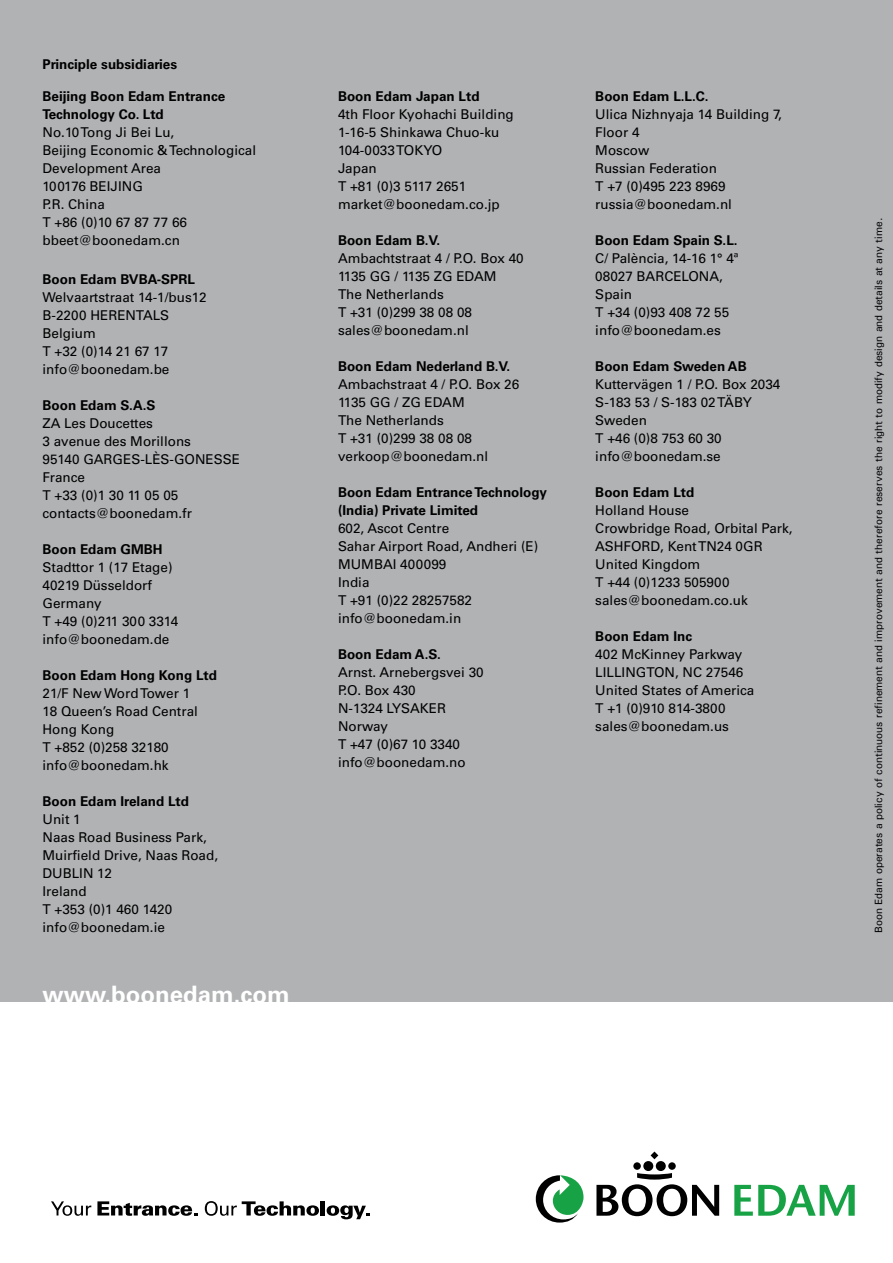
<style>
.page{position:relative;width:893px;height:1263px;background:#fff}
.page>*{position:absolute;margin:0;border:0;box-sizing:border-box;transform-origin:0 0}
.t1{font:700 24px "Univers LT Std";color:#fff}
.t2{font:13.5px/18px "Univers LT Std";color:#000}
.t3{font:700 13.5px/18px "Univers LT Std";color:#000}
.t4{font:500 10.5px "Univers";color:#000}
</style>
<div class="page">
<svg style="left:51px;top:1201px;width:40px;height:15px"></svg>
<svg style="left:97px;top:1201px;width:101px;height:15px"></svg>
<svg style="left:205px;top:1201px;width:114px;height:15px"></svg>
<hr style="left:321px;top:1201px;width:4px;height:14px;background:#000">
<svg style="left:327px;top:1205px;width:43px;height:14px"></svg>
<svg style="left:734px;top:1185px;width:121px;height:31px"></svg>
<svg style="left:536px;top:1175px;width:47px;height:47px"></svg>
<div style="left:643px;top:1161px;width:10px;height:10px;background:#000;border-radius:50%"></div>
<div style="left:633px;top:1162px;width:8px;height:8px;background:#000;border-radius:50%"></div>
<div style="left:656px;top:1161px;width:10px;height:10px;background:#000;border-radius:50%"></div>
<div style="left:668px;top:1162px;width:8px;height:8px;background:#000;border-radius:50%"></div>
<svg style="left:651px;top:1151px;width:7px;height:8px"></svg>
<svg style="left:596px;top:1173px;width:123px;height:43px"></svg>
<div style="left:0;top:0;width:893px;height:1001px;background:#b1b2b4"></div>
<p class="t3" style="left:43px;top:56px;width:136px">Principle subsidiaries</p>
<p class="t3" style="left:43px;top:87px;width:184px">Beijing Boon Edam Entrance<br>Technology Co. Ltd</p>
<p class="t2" style="left:43px;top:123px;width:215px">No.10 Tong Ji Bei Lu,<br>Beijing Economic &amp; Technological<br>Development Area<br>100176 BEIJING<br>P.R. China<br>T +86 (0)10 67 87 77 66 bbeet@boonedam.cn</p>
<p class="t3" style="left:43px;top:271px;width:154px">Boon Edam BVBA-SPRL</p>
<p class="t2" style="left:43px;top:289px;width:166px">Welvaartstraat 14-1/bus12<br>B-2200 HERENTALS<br>Belgium<br>T +32 (0)14 21 67 17 info@boonedam.be</p>
<p class="t3" style="left:43px;top:397px;width:114px">Boon Edam S.A.S</p>
<p class="t2" style="left:43px;top:415px;width:199px">ZA Les Doucettes<br>3 avenue des Morillons<br>95140 GARGES-LÈS-GONESSE<br>France<br>T +33 (0)1 30 11 05 05 contacts@boonedam.fr</p>
<p class="t3" style="left:43px;top:541px;width:122px">Boon Edam GMBH</p>
<p class="t2" style="left:43px;top:559px;width:137px">Stadttor 1 (17 Etage)<br>40219 Düsseldorf<br>Germany<br>T +49 (0)211 300 3314 info@boonedam.de</p>
<p class="t3" style="left:43px;top:667px;width:176px">Boon Edam Hong Kong Ltd</p>
<p class="t2" style="left:43px;top:685px;width:157px">21/F New Word Tower 1<br>18 Queen’s Road Central<br>Hong Kong<br>T +852 (0)258 32180 info@boonedam.hk</p>
<p class="t3" style="left:43px;top:793px;width:148px">Boon Edam Ireland Ltd</p>
<p class="t2" style="left:43px;top:811px;width:177px">Unit 1<br>Naas Road Business Park,<br>Muirfield Drive, Naas Road,<br>DUBLIN 12<br>Ireland<br>T +353 (0)1 460 1420 info@boonedam.ie</p>
<h1 class="t1" style="left:43px;top:980px;width:249px">www.boonedam.com</h1>
<p class="t3" style="left:338px;top:87px;width:143px">Boon Edam Japan Ltd</p>
<p class="t2" style="left:338px;top:105px;width:177px">4th Floor Kyohachi Building<br>1-16-5 Shinkawa Chuo-ku<br>104-0033 TOKYO<br>Japan<br>T +81 (0)3 5117 2651 market@boonedam.co.jp</p>
<p class="t3" style="left:338px;top:231px;width:104px">Boon Edam B.V.</p>
<p class="t2" style="left:338px;top:249px;width:187px">Ambachtstraat 4 / P.O. Box 40<br>1135 GG / 1135 ZG EDAM<br>The Netherlands<br>T +31 (0)299 38 08 08 sales@boonedam.nl</p>
<p class="t3" style="left:338px;top:357px;width:174px">Boon Edam Nederland B.V.</p>
<p class="t2" style="left:338px;top:375px;width:183px">Ambachstraat 4 / P.O. Box 26<br>1135 GG / ZG EDAM<br>The Netherlands<br>T +31 (0)299 38 08 08 verkoop@boonedam.nl</p>
<p class="t3" style="left:338px;top:483px;width:210px">Boon Edam Entrance Technology (India) Private Limited</p>
<p class="t2" style="left:338px;top:519px;width:202px">602, Ascot Centre<br>Sahar Airport Road, Andheri (E)<br>MUMBAI 400099<br>India<br>T +91 (0)22 28257582 info@boonedam.in</p>
<p class="t3" style="left:338px;top:645px;width:104px">Boon Edam A.S.</p>
<p class="t2" style="left:338px;top:663px;width:147px">Arnst. Arnebergsvei 30<br>P.O. Box 430<br>N-1324 LYSAKER<br>Norway<br>T +47 (0)67 10 3340 info@boonedam.no</p>
<p class="t3" style="left:595px;top:87px;width:115px">Boon Edam L.L.C.</p>
<p class="t2" style="left:595px;top:105px;width:188px">Ulica Nizhnyaja 14 Building 7,<br>Floor 4<br>Moscow<br>Russian Federation<br>T +7 (0)495 223 8969 russia@boonedam.nl</p>
<p class="t3" style="left:595px;top:231px;width:144px">Boon Edam Spain S.L.</p>
<p class="t2" style="left:595px;top:249px;width:145px">C/ Palència, 14-16 1° 4ª<br>08027 BARCELONA,<br>Spain<br>T +34 (0)93 408 72 55 info@boonedam.es</p>
<p class="t3" style="left:595px;top:357px;width:153px">Boon Edam Sweden AB</p>
<p class="t2" style="left:595px;top:375px;width:187px">Kuttervägen 1 / P.O. Box 2034<br>S-183 53 / S-183 02 TÄBY<br>Sweden<br>T +46 (0)8 753 60 30 info@boonedam.se</p>
<p class="t3" style="left:595px;top:483px;width:101px">Boon Edam Ltd</p>
<p class="t2" style="left:595px;top:501px;width:199px">Holland House<br>Crowbridge Road, Orbital Park,<br>ASHFORD, Kent TN24 0GR<br>United Kingdom<br>T +44 (0)1233 505900 sales@boonedam.co.uk</p>
<p class="t3" style="left:595px;top:627px;width:98px">Boon Edam Inc</p>
<p class="t2" style="left:595px;top:645px;width:161px">402 McKinney Parkway<br>LILLINGTON, NC 27546<br>United States of America<br>T +1 (0)910 814-3800 sales@boonedam.us</p>
<p class="t4" style="left:872px;top:933px;width:716px;rotate:-90deg">Boon Edam operates a policy of continuous refinement and improvement and therefore reserves the right to modify design and details at any time.</p>
</div>
